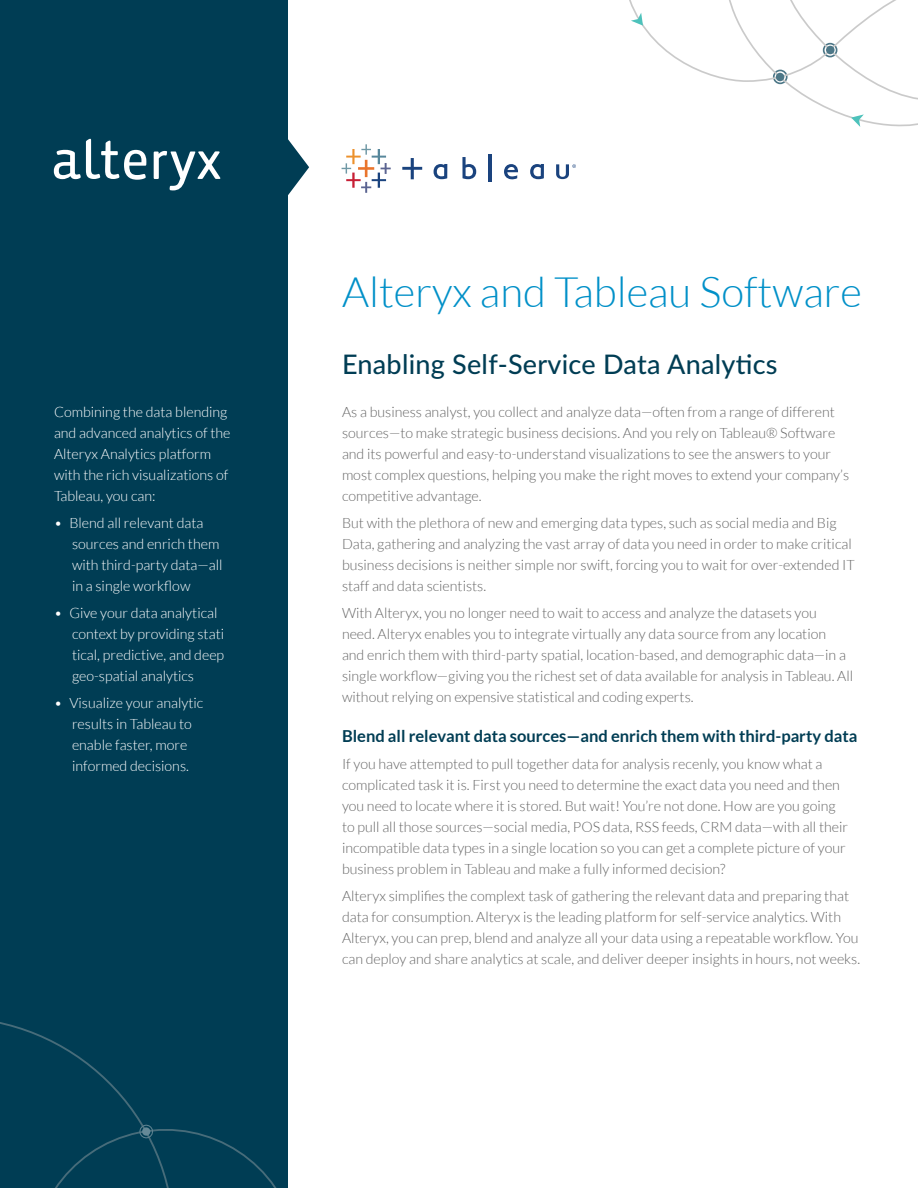
<style>
.page{position:relative;width:918px;height:1188px;background:#fff}
.page>*{position:absolute;margin:0;border:0;box-sizing:border-box;transform-origin:0 0}
.t1{font:300 42px "Lato";color:#0090c8}
.t2{font:500 27px "Lato";letter-spacing:.01em;color:#003d54}
.Headline_3{font:700 16.5px "Lato";color:#003d54}
.Basic{font:300 14.25px/21px "Lato";color:#646464}
.Basic-2{font:300 14.25px/21px "Lato";color:#fff}
</style>
<div class="page">
<svg style="left:629px;top:0;width:289px;height:127px"></svg>
<svg style="left:342px;top:144px;width:49px;height:49px"></svg>
<svg style="left:462px;top:157px;width:14px;height:22px"></svg>
<hr style="left:488px;top:154px;width:3px;height:28px;background:#1a437e">
<svg style="left:504px;top:164px;width:14px;height:16px"></svg>
<svg style="left:434px;top:164px;width:13px;height:15px"></svg>
<svg style="left:530px;top:164px;width:14px;height:15px"></svg>
<svg style="left:402px;top:158px;width:20px;height:21px"></svg>
<svg style="left:556px;top:164px;width:20px;height:15px"></svg>
<svg style="left:288px;top:139px;width:21px;height:56px"></svg>
<div style="left:0;top:0;width:288px;height:1188px;background:#003d54"></div>
<svg style="left:0;top:1022px;width:277px;height:166px"></svg>
<svg style="left:142px;top:1127px;width:9px;height:9px"></svg>
<svg style="left:154px;top:151px;width:66px;height:39px"></svg>
<svg style="left:54px;top:139px;width:92px;height:41px"></svg>
<p class="Basic-2" style="left:54px;top:402px;width:178px">Combining the data blending and advanced analytics of the<br>Alteryx Analytics platform with the rich visualizations of<br>Tableau, you can:</p>
<p class="Basic-2" style="left:72px;top:513px;width:152px;text-indent:-18px">• Blend all relevant data sources and enrich them with third-party data—all in a single workflow</p>
<p class="Basic-2" style="left:72px;top:603px;width:154px;text-indent:-18px">• Give your data analytical context by providing stati tical, predictive, and deep geo-spatial analytics</p>
<p class="Basic-2" style="left:54px;top:693px;width:151px;text-align:center">• Visualize your analytic results in Tableau to enable faster, more informed decisions.</p>
<p class="t1" style="left:342px;top:270px;width:522px">Alteryx and Tableau Software</p>
<p class="t2" style="left:342px;top:345px;width:437px">Enabling Self-Service Data Analytics</p>
<p class="Basic" style="left:342px;top:401px;width:509px">As a business analyst, you collect and analyze data—often from a range of different sources—to make strategic business decisions. And you rely on Tableau® Software and its powerful and easy-to-understand visualizations to see the answers to your most complex questions, helping you make the right moves to extend your company’s competitive advantage.</p>
<p class="Basic" style="left:342px;top:512px;width:514px">But with the plethora of new and emerging data types, such as social media and Big Data, gathering and analyzing the vast array of data you need in order to make critical business decisions is neither simple nor swift, forcing you to wait for over-extended IT staff and data scientists.</p>
<p class="Basic" style="left:342px;top:602px;width:513px">With Alteryx, you no longer need to wait to access and analyze the datasets you need. Alteryx enables you to integrate virtually any data source from any location<br>and enrich them with third-party spatial, location-based, and demographic data—in a single workflow—giving you the richest set of data available for analysis in Tableau. All without relying on expensive statistical and coding experts.</p>
<p class="Headline_3" style="left:342px;top:727px;width:517px">Blend all relevant data sources—and enrich them with third-party data</p>
<p class="Basic" style="left:342px;top:754px;width:508px">If you have attempted to pull together data for analysis recenly, you know what a complicated task it is. First you need to determine the exact data you need and then you need to locate where it is stored. But wait! You’re not done. How are you going to pull all those sources—social media, POS data, RSS feeds, CRM data—with all their incompatible data types in a single location so you can get a complete picture of your business problem in Tableau and make a fully informed decision?</p>
<p class="Basic" style="left:342px;top:886px;width:520px">Alteryx simplifies the complext task of gathering the relevant data and preparing that data for consumption. Alteryx is the leading platform for self-service analytics. With Alteryx, you can prep, blend and analyze all your data using a repeatable workflow. You can deploy and share analytics at scale, and deliver deeper insights in hours, not weeks.</p>
</div>
